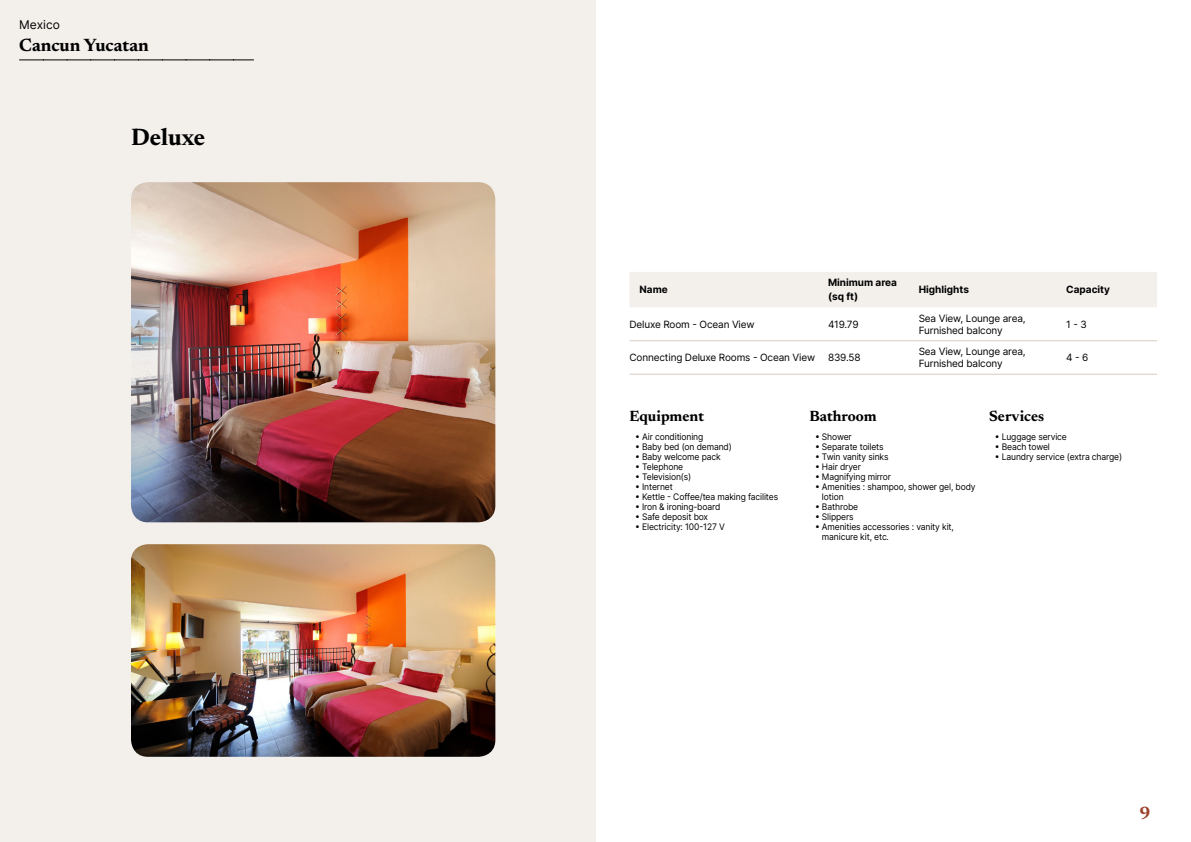
<style>
.page{position:relative;width:1191px;height:842px;background:#fff}
.page>*{position:absolute;margin:0;border:0;box-sizing:border-box;transform-origin:0 0}
.t1{font:700 24px "Newsreader 24 pt";color:#000}
.t2{font:700 18px "Newsreader 24 pt";color:#000}
.t3{font:700 18px "Newsreader 24 pt";color:#9d432c}
.t4{font:700 15px "Newsreader 24 pt";color:#000}
.t5{font:12px "Inter";color:#000}
.t6{font:10px/12px "Inter";letter-spacing:-.015em;color:#000}
.t7{font:700 10px/14px "Inter";color:#000}
.t8{font:9px/10px "Inter";letter-spacing:-.015em;color:#000;scale:.95 1}
</style>
<div class="page">
<div style="left:0;top:0;width:595px;height:842px;background:#f3f0ec"></div>
<img style="left:131px;top:182px;width:364px;height:340px">
<img style="left:131px;top:544px;width:364px;height:213px">
<svg style="left:20px;top:60px;width:233px;height:1px"></svg>
<div style="left:630px;top:272px;width:527px;height:35px;background:#f3f0ec"></div>
<hr style="left:629px;top:340px;width:199px;height:1px;background:#d7cdc1">
<hr style="left:828px;top:340px;width:90px;height:1px;background:#d7cdc1">
<hr style="left:918px;top:340px;width:148px;height:1px;background:#d7cdc1">
<hr style="left:1066px;top:340px;width:91px;height:1px;background:#d7cdc1">
<hr style="left:629px;top:374px;width:199px;height:1px;background:#d7cdc1">
<hr style="left:828px;top:374px;width:90px;height:1px;background:#d7cdc1">
<hr style="left:918px;top:374px;width:148px;height:1px;background:#d7cdc1">
<hr style="left:1066px;top:374px;width:91px;height:1px;background:#d7cdc1">
<h3 class="t5" style="left:19px;top:15px;width:42px">Mexico</h3>
<h2 class="t2" style="left:19px;top:32px;width:131px">Cancun Yucatan</h2>
<h1 class="t1" style="left:131px;top:120px;width:76px">Deluxe</h1>
<p class="t7" style="left:639px;top:282px;width:30px">Name</p>
<p class="t7" style="left:828px;top:275px;width:70px">Minimum area (sq ft)</p>
<p class="t7" style="left:918px;top:282px;width:52px">Highlights</p>
<p class="t7" style="left:1066px;top:282px;width:45px">Capacity</p>
<p class="t6" style="left:629px;top:318px;width:127px">Deluxe Room - Ocean View</p>
<p class="t6" style="left:828px;top:318px;width:32px">419.79</p>
<p class="t6" style="left:918px;top:312px;width:108px">Sea View, Lounge area,<br>Furnished balcony</p>
<p class="t6" style="left:1066px;top:318px;width:22px">1 - 3</p>
<p class="t6" style="left:629px;top:351px;width:187px">Connecting Deluxe Rooms - Ocean View</p>
<p class="t6" style="left:828px;top:351px;width:34px">839.58</p>
<p class="t6" style="left:918px;top:345px;width:108px">Sea View, Lounge area,<br>Furnished balcony</p>
<p class="t6" style="left:1066px;top:351px;width:24px">4 - 6</p>
<h3 class="t4" style="left:629px;top:405px;width:76px">Equipment</h3>
<p class="t8" style="left:635px;top:431px;width:73px">• Air conditioning</p>
<p class="t8" style="left:635px;top:441px;width:103px">• Baby bed (on demand)</p>
<p class="t8" style="left:635px;top:451px;width:92px">• Baby welcome pack</p>
<p class="t8" style="left:635px;top:461px;width:52px">• Telephone</p>
<p class="t8" style="left:635px;top:471px;width:61px">• Television(s)</p>
<p class="t8" style="left:635px;top:481px;width:41px">• Internet</p>
<p class="t8" style="left:635px;top:491px;width:152px">• Kettle - Coffee/tea making facilites</p>
<p class="t8" style="left:635px;top:501px;width:91px">• Iron &amp; ironing-board</p>
<p class="t8" style="left:635px;top:511px;width:78px">• Safe deposit box</p>
<p class="t8" style="left:635px;top:521px;width:96px">• Electricity: 100-127 V</p>
<h3 class="t4" style="left:809px;top:405px;width:69px">Bathroom</h3>
<p class="t8" style="left:815px;top:431px;width:40px">• Shower</p>
<p class="t8" style="left:815px;top:441px;width:74px">• Separate toilets</p>
<p class="t8" style="left:815px;top:451px;width:79px">• Twin vanity sinks</p>
<p class="t8" style="left:815px;top:461px;width:50px">• Hair dryer</p>
<p class="t8" style="left:815px;top:471px;width:82px">• Magnifying mirror</p>
<p class="t8" style="left:822px;top:481px;width:163px;text-indent:-7px">• Amenities : shampoo, shower gel, body lotion</p>
<p class="t8" style="left:815px;top:501px;width:47px">• Bathrobe</p>
<p class="t8" style="left:815px;top:511px;width:42px">• Slippers</p>
<p class="t8" style="left:822px;top:521px;width:140px;text-indent:-7px">• Amenities accessories : vanity kit, manicure kit, etc.</p>
<h3 class="t4" style="left:989px;top:405px;width:57px">Services</h3>
<p class="t8" style="left:994px;top:431px;width:77px">• Luggage service</p>
<p class="t8" style="left:994px;top:441px;width:59px">• Beach towel</p>
<p class="t8" style="left:994px;top:451px;width:136px">• Laundry service (extra charge)</p>
<h2 class="t3" style="left:1139px;top:800px;width:13px">9</h2>
</div>
